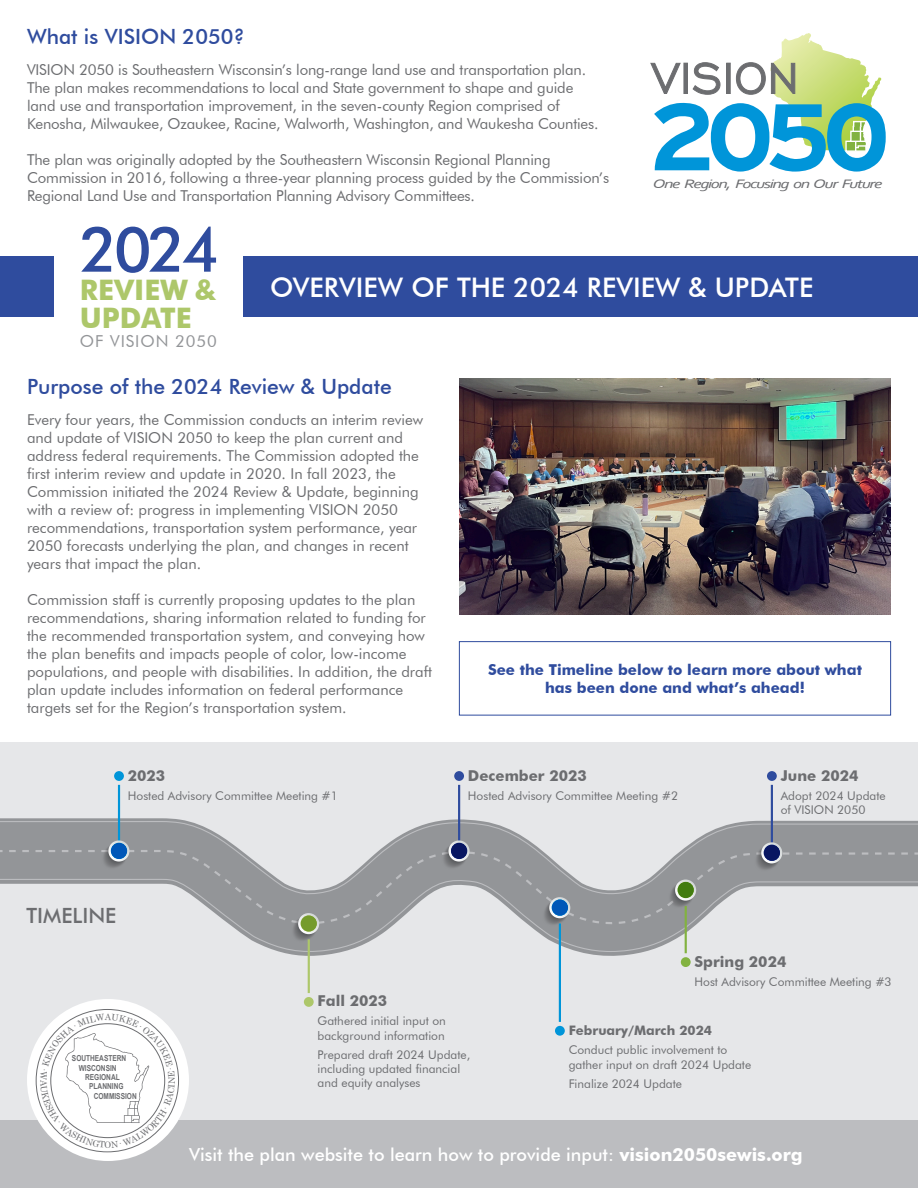
<style>
.page{position:relative;width:918px;height:1188px;background:#fff}
.page>*{position:absolute;margin:0;border:0;box-sizing:border-box;transform-origin:0 0}
.t1{font:99.9px "Hitthe Road";color:#0095d9;scale:1.05 1}
.t2{font:500 62.4px "Futura BT";color:#2f4c9e}
.t3{font:55.95px "Engravers Gothic BT";color:#6c6d70;scale:.92 1}
.t4{font:700 28.2px/27px "Futura BT";color:#adc76a}
.t5{font:500 27px "Futura BT";color:#fff}
.t6{font:500 21px "Futura BT";color:#2f4c9e}
.t7{font:500 21px "Futura BT";color:#6c6d70}
.t8{font:500 18px "Futura BT";color:#fff}
.t9{font:16.5px "Futura BT";letter-spacing:.055em;color:#939598}
.t10{font:15px/18px "Futura BT";color:#6c6d70}
.t11{font:700 15px/18px "Futura BT";color:#2f4c9e;text-align:center}
.t12{font:700 15px "Futura BT";color:#6c6d70}
.t13{font:700 13.05px "Futura BT";color:#6c6d70}
.t14{font:italic 12.9px "Corbel";letter-spacing:-.07em;color:#6c6d70;scale:1.42 1}
.t15{font:12px/14.4px "Futura BT";color:#6c6d70}
.t16{font:700 8.25px "Arial";color:#6c6d70;scale:.8 1}
.s1{font-weight:700}
</style>
<div class="page">
<div style="left:0;top:742px;width:918px;height:378px;background:#e6e7e9"></div>
<svg style="left:230px;top:925px;width:466px;height:30px"></svg>
<svg style="left:191px;top:895px;width:540px;height:30px"></svg>
<svg style="left:0;top:818px;width:918px;height:77px"></svg>
<hr style="left:118px;top:785px;width:2px;height:63px;background:#0095d9">
<svg style="left:108px;top:840px;width:21px;height:22px"></svg>
<svg style="left:101px;top:843px;width:27px;height:27px"></svg>
<div style="left:114px;top:771px;width:10px;height:10px;background:#0095d9;border-radius:50%"></div>
<hr style="left:771px;top:785px;width:2px;height:65px;background:#2f4c9e">
<div style="left:767px;top:771px;width:10px;height:10px;background:#2f4c9e;border-radius:50%"></div>
<svg style="left:761px;top:842px;width:21px;height:21px"></svg>
<svg style="left:754px;top:845px;width:27px;height:27px"></svg>
<hr style="left:458px;top:785px;width:2px;height:63px;background:#2f4c9e">
<svg style="left:448px;top:840px;width:22px;height:22px"></svg>
<svg style="left:441px;top:843px;width:27px;height:27px"></svg>
<div style="left:454px;top:771px;width:10px;height:10px;background:#2f4c9e;border-radius:50%"></div>
<svg style="left:298px;top:913px;width:21px;height:21px"></svg>
<svg style="left:291px;top:915px;width:27px;height:28px"></svg>
<hr style="left:308px;top:939px;width:2px;height:54px;background:#adc76a">
<div style="left:304px;top:997px;width:10px;height:10px;background:#adc76a;border-radius:50%"></div>
<hr style="left:685px;top:906px;width:2px;height:47px;background:#82b240">
<div style="left:681px;top:957px;width:10px;height:10px;background:#82b240;border-radius:50%"></div>
<svg style="left:675px;top:880px;width:21px;height:21px"></svg>
<svg style="left:667px;top:882px;width:28px;height:27px"></svg>
<svg style="left:549px;top:897px;width:21px;height:21px"></svg>
<svg style="left:542px;top:899px;width:27px;height:28px"></svg>
<hr style="left:559px;top:923px;width:2px;height:99px;background:#0095d9">
<div style="left:555px;top:1026px;width:10px;height:10px;background:#0095d9;border-radius:50%"></div>
<div style="left:0;top:256px;width:918px;height:61px;background:#2f4c9e"></div>
<svg style="left:651px;top:63px;width:29px;height:31px"></svg>
<svg style="left:693px;top:63px;width:27px;height:31px"></svg>
<svg style="left:736px;top:34px;width:145px;height:117px"></svg>
<div style="left:54px;top:226px;width:189px;height:122px;background:#fff"></div>
<div style="left:0;top:1120px;width:918px;height:68px;background:#bcbdc0"></div>
<div style="left:27px;top:999px;width:162px;height:162px;background:#fff;border-radius:50%"></div>
<img style="left:459px;top:378px;width:432px;height:236px">
<div style="left:459px;top:641px;width:432px;height:75px;border:1px solid #2f4c9e"></div>
<svg style="left:35px;top:1009px;width:144px;height:144px"></svg>
<p class="t6" style="left:27px;top:24px;width:219px">What is VISION 2050?</p>
<p class="t10" style="left:27px;top:61px;width:573px">VISION 2050 is Southeastern Wisconsin’s long-range land use and transportation plan.<br>The plan makes recommendations to local and State government to shape and guide land use and transportation improvement, in the seven-county Region comprised of Kenosha, Milwaukee, Ozaukee, Racine, Walworth, Washington, and Waukesha Counties.</p>
<p class="t10" style="left:27px;top:151px;width:584px">The plan was originally adopted by the Southeastern Wisconsin Regional Planning<br>Commission in 2016, following a three-year planning process guided by the Commission’s<br>Regional Land Use and Transportation Planning Advisory Committees.</p>
<p class="t3" style="left:651px;top:47px;width:162px">VISION</p>
<p class="t1" style="left:652px;top:95px;width:225px">2050</p>
<p class="t14" style="left:653px;top:176px;width:163px">One Region, Focusing on Our Future</p>
<p class="t2" style="left:80px;top:212px;width:141px">2024</p>
<p class="t4" style="left:80px;top:277px;width:138px">REVIEW &amp;<br>UPDATE</p>
<p class="t9" style="left:80px;top:331px;width:138px">OF VISION 2050</p>
<p class="t5" style="left:270px;top:271px;width:545px">OVERVIEW OF THE 2024 REVIEW &amp; UPDATE</p>
<p class="t6" style="left:27px;top:374px;width:366px">Purpose of the 2024 Review &amp; Update</p>
<p class="t10" style="left:27px;top:411px;width:398px">Every four years, the Commission conducts an interim review and update of VISION 2050 to keep the plan current and address federal requirements. The Commission adopted the first interim review and update in 2020. In fall 2023, the Commission initiated the 2024 Review &amp; Update, beginning with a review of: progress in implementing VISION 2050 recommendations, transportation system performance, year 2050 forecasts underlying the plan, and changes in recent years that impact the plan.</p>
<p class="t10" style="left:27px;top:591px;width:407px">Commission staff is currently proposing updates to the plan recommendations, sharing information related to funding for the recommended transportation system, and conveying how the plan benefits and impacts people of color, low-income populations, and people with disabilities. In addition, the draft plan update includes information on federal performance targets set for the Region’s transportation system.</p>
<p class="t12" style="left:128px;top:766px;width:39px">2023</p>
<p class="t15" style="left:128px;top:788px;width:212px">Hosted Advisory Committee Meeting #1</p>
<p class="t7" style="left:27px;top:902px;width:91px">TIMELINE</p>
<p class="t11" style="left:488px;top:661px;width:375px">See the Timeline below to learn more about what has been done and what’s ahead!</p>
<p class="t12" style="left:468px;top:766px;width:120px">December 2023</p>
<p class="t15" style="left:468px;top:788px;width:212px">Hosted Advisory Committee Meeting #2</p>
<p class="t12" style="left:781px;top:766px;width:79px">June 2024</p>
<p class="t15" style="left:781px;top:788px;width:107px">Adopt 2024 Update of VISION 2050</p>
<p class="t16" style="left:72px;top:1053px;width:69px">SOUTHEASTERN</p>
<p class="t16" style="left:79px;top:1062px;width:49px">WISCONSIN</p>
<p class="t16" style="left:85px;top:1071px;width:45px">REGIONAL</p>
<p class="t16" style="left:89px;top:1081px;width:44px">PLANNING</p>
<p class="t16" style="left:94px;top:1090px;width:55px">COMMISSION</p>
<p class="t12" style="left:318px;top:992px;width:71px">Fall 2023</p>
<p class="t15" style="left:318px;top:1014px;width:130px">Gathered initial input on background information</p>
<p class="t15" style="left:318px;top:1047px;width:154px">Prepared draft 2024 Update, including updated financial and equity analyses</p>
<p class="t12" style="left:695px;top:952px;width:93px">Spring 2024</p>
<p class="t15" style="left:695px;top:974px;width:199px">Host Advisory Committee Meeting #3</p>
<p class="t13" style="left:569px;top:1023px;width:145px">February/March 2024</p>
<p class="t15" style="left:569px;top:1043px;width:184px">Conduct public involvement to gather input on draft 2024 Update</p>
<p class="t15" style="left:569px;top:1076px;width:115px">Finalize 2024 Update</p>
<p class="t8" style="left:189px;top:1144px;width:615px">Visit the plan website to learn how to provide input: <span class="s1">vision2050sewis.org</span></p>
</div>
